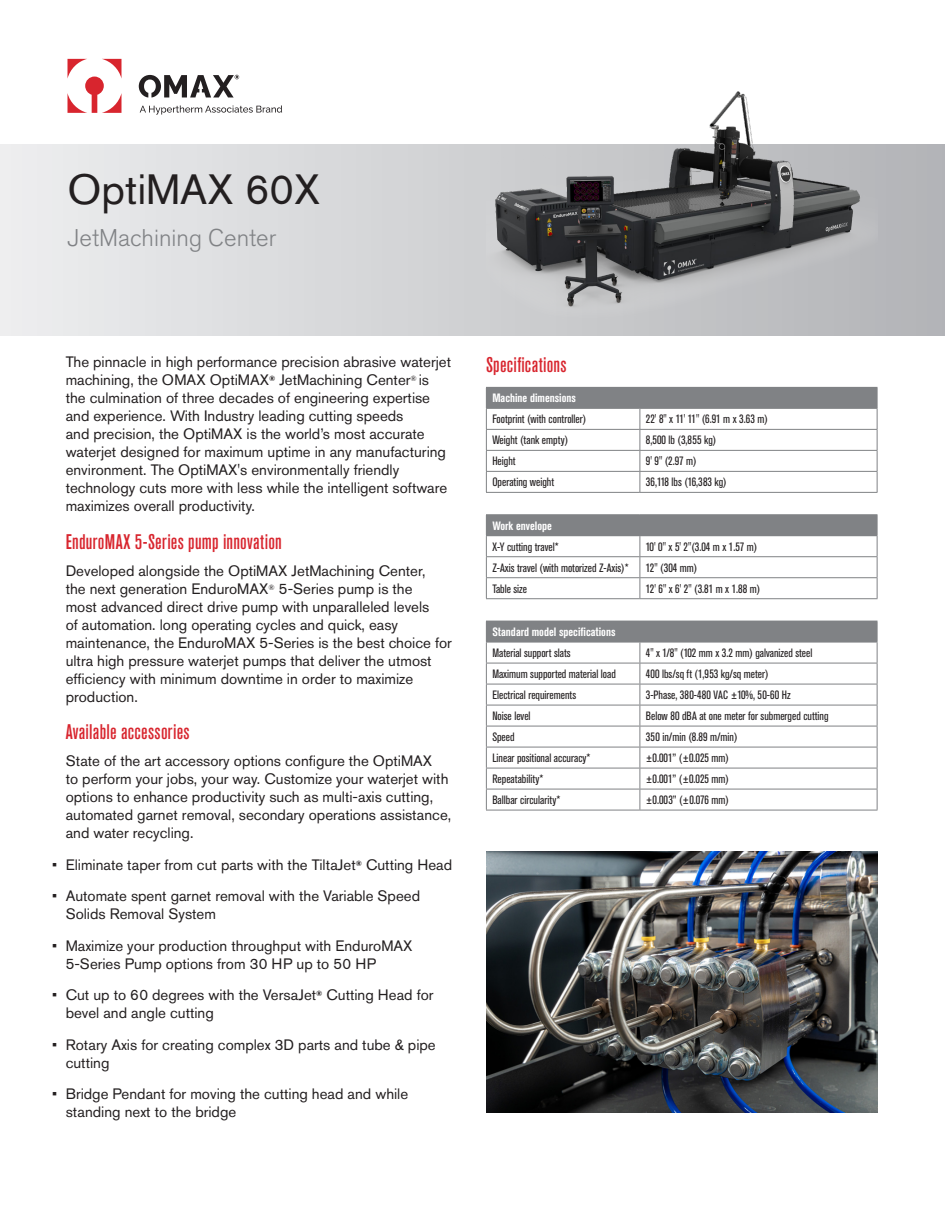
<style>
.page{position:relative;width:945px;height:1215px;background:#fff}
.page>*{position:absolute;margin:0;border:0;box-sizing:border-box;transform-origin:0 0}
.Cover_title_Data_-_28_30_reg_black{font:42px "Akzidenz Grotesk Pro";color:#231f20}
.Cover_subtitle_-_16_22_lgt_gray{font:300 24px "Akzidenz Grotesk Pro";color:#808285}
.Head_B_indent_-_14_16_med_cond_red{font:500 condensed 21px "Akzidenz Grotesk Pro";letter-spacing:.015em;color:#d8252e}
.Head_B_-_14_16_med_cond_red{font:500 condensed 21px "Akzidenz Grotesk Pro";letter-spacing:.015em;color:#d8252e}
.Text_10_12{font:15px/18px "Akzidenz Grotesk Pro";color:#231f20}
.Text_Bullets_-_space_after{font:15px/18px "Akzidenz Grotesk Pro";color:#231f20}
.Table_Text_left_-_8_9_reg_cond_black{font:condensed 12px "Akzidenz Grotesk Pro";color:#231f20}
.Table_Head_left_-_8_9_bold_cond_white{font:700 condensed 12px "Akzidenz Grotesk Pro";color:#fff}
</style>
<div class="page">
<div style="left:0;top:144px;width:945px;height:191px;background:linear-gradient(to right,#edeeef,#b2b3b6)"></div>
<div style="left:486px;top:387px;width:391px;height:21px;background:#808285"></div>
<hr style="left:640px;top:387px;width:238px;height:1px;background:#808285">
<hr style="left:486px;top:408px;width:154px;height:1px;background:#808285">
<hr style="left:640px;top:408px;width:238px;height:1px;background:#808285">
<hr style="left:486px;top:429px;width:154px;height:1px;background:#808285">
<hr style="left:640px;top:429px;width:238px;height:1px;background:#808285">
<hr style="left:486px;top:450px;width:154px;height:1px;background:#808285">
<hr style="left:640px;top:450px;width:238px;height:1px;background:#808285">
<hr style="left:486px;top:471px;width:154px;height:1px;background:#808285">
<svg style="left:486px;top:408px;width:1px;height:84px"></svg>
<hr style="left:640px;top:471px;width:238px;height:1px;background:#808285">
<svg style="left:640px;top:409px;width:1px;height:83px"></svg>
<svg style="left:877px;top:388px;width:1px;height:104px"></svg>
<hr style="left:486px;top:492px;width:154px;height:1px;background:#808285">
<hr style="left:640px;top:492px;width:238px;height:1px;background:#808285">
<div style="left:486px;top:515px;width:391px;height:21px;background:#808285"></div>
<hr style="left:486px;top:514px;width:154px;height:1px;background:#808285">
<hr style="left:640px;top:514px;width:238px;height:1px;background:#808285">
<hr style="left:486px;top:556px;width:154px;height:1px;background:#808285">
<hr style="left:640px;top:556px;width:238px;height:1px;background:#808285">
<hr style="left:486px;top:577px;width:154px;height:1px;background:#808285">
<svg style="left:486px;top:536px;width:1px;height:62px"></svg>
<hr style="left:640px;top:577px;width:238px;height:1px;background:#808285">
<svg style="left:640px;top:536px;width:1px;height:62px"></svg>
<svg style="left:877px;top:515px;width:1px;height:83px"></svg>
<hr style="left:486px;top:598px;width:154px;height:1px;background:#808285">
<hr style="left:640px;top:598px;width:238px;height:1px;background:#808285">
<div style="left:486px;top:621px;width:391px;height:21px;background:#808285"></div>
<hr style="left:486px;top:642px;width:154px;height:1px;background:#808285">
<hr style="left:640px;top:642px;width:238px;height:1px;background:#808285">
<hr style="left:486px;top:663px;width:154px;height:1px;background:#808285">
<hr style="left:640px;top:663px;width:238px;height:1px;background:#808285">
<hr style="left:486px;top:684px;width:154px;height:1px;background:#808285">
<hr style="left:640px;top:684px;width:238px;height:1px;background:#808285">
<hr style="left:486px;top:705px;width:154px;height:1px;background:#808285">
<hr style="left:640px;top:705px;width:238px;height:1px;background:#808285">
<hr style="left:486px;top:726px;width:154px;height:1px;background:#808285">
<hr style="left:640px;top:726px;width:238px;height:1px;background:#808285">
<hr style="left:486px;top:747px;width:154px;height:1px;background:#808285">
<hr style="left:640px;top:747px;width:238px;height:1px;background:#808285">
<hr style="left:486px;top:768px;width:154px;height:1px;background:#808285">
<hr style="left:640px;top:768px;width:238px;height:1px;background:#808285">
<hr style="left:486px;top:789px;width:154px;height:1px;background:#808285">
<svg style="left:486px;top:642px;width:1px;height:168px"></svg>
<hr style="left:640px;top:789px;width:238px;height:1px;background:#808285">
<svg style="left:640px;top:642px;width:1px;height:168px"></svg>
<svg style="left:877px;top:621px;width:1px;height:189px"></svg>
<hr style="left:486px;top:810px;width:154px;height:1px;background:#808285">
<hr style="left:640px;top:810px;width:238px;height:1px;background:#808285">
<svg style="left:68px;top:59px;width:53px;height:54px"></svg>
<svg style="left:139px;top:75px;width:100px;height:23px"></svg>
<svg style="left:140px;top:105px;width:142px;height:10px"></svg>
<img style="left:486px;top:91px;width:392px;height:231px">
<img style="left:486px;top:852px;width:392px;height:261px">
<p class="Cover_title_Data_-_28_30_reg_black" style="left:68px;top:162px;width:254px">OptiMAX 60X</p>
<p class="Cover_subtitle_-_16_22_lgt_gray" style="left:68px;top:222px;width:210px">JetMachining Center</p>
<p class="Text_10_12" style="left:66px;top:353px;width:387px">The pinnacle in high performance precision abrasive waterjet machining, the OMAX OptiMAX<sup>®</sup> JetMachining Center<sup>®</sup> is the culmination of three decades of engineering expertise and experience. With Industry leading cutting speeds<br>and precision, the OptiMAX is the world’s most accurate waterjet designed for maximum uptime in any manufacturing environment. The OptiMAX's environmentally friendly technology cuts more with less while the intelligent software maximizes overall productivity.</p>
<p class="Head_B_indent_-_14_16_med_cond_red" style="left:66px;top:528px;width:218px">EnduroMAX 5-Series pump innovation</p>
<p class="Text_10_12" style="left:66px;top:561px;width:388px">Developed alongside the OptiMAX JetMachining Center,<br>the next generation EnduroMAX<sup>®</sup> 5-Series pump is the<br>most advanced direct drive pump with unparalleled levels<br>of automation. long operating cycles and quick, easy maintenance, the EnduroMAX 5-Series is the best choice for ultra high pressure waterjet pumps that deliver the utmost efficiency with minimum downtime in order to maximize production.</p>
<p class="Head_B_indent_-_14_16_med_cond_red" style="left:66px;top:718px;width:126px">Available accessories</p>
<p class="Text_10_12" style="left:66px;top:752px;width:387px">State of the art accessory options configure the OptiMAX<br>to perform your jobs, your way. Customize your waterjet with options to enhance productivity such as multi-axis cutting, automated garnet removal, secondary operations assistance, and water recycling.</p>
<p class="Text_Bullets_-_space_after" style="left:52px;top:855px;width:401px">• Eliminate taper from cut parts with the TiltaJet<sup>®</sup> Cutting Head</p>
<p class="Text_Bullets_-_space_after" style="left:66px;top:887px;width:356px;text-indent:-14px">• Automate spent garnet removal with the Variable Speed<br>Solids Removal System</p>
<p class="Text_Bullets_-_space_after" style="left:66px;top:936px;width:348px;text-indent:-14px">• Maximize your production throughput with EnduroMAX<br>5-Series Pump options from 30 HP up to 50 HP</p>
<p class="Text_Bullets_-_space_after" style="left:66px;top:986px;width:369px;text-indent:-14px">• Cut up to 60 degrees with the VersaJet<sup>®</sup> Cutting Head for bevel and angle cutting</p>
<p class="Text_Bullets_-_space_after" style="left:66px;top:1035px;width:372px;text-indent:-14px">• Rotary Axis for creating complex 3D parts and tube &amp; pipe cutting</p>
<p class="Text_Bullets_-_space_after" style="left:66px;top:1085px;width:344px;text-indent:-14px">• Bridge Pendant for moving the cutting head and while standing next to the bridge</p>
<p class="Head_B_-_14_16_med_cond_red" style="left:486px;top:351px;width:82px">Specifications</p>
<p class="Table_Head_left_-_8_9_bold_cond_white" style="left:492px;top:390px;width:85px">Machine dimensions</p>
<p class="Table_Text_left_-_8_9_reg_cond_black" style="left:492px;top:411px;width:96px">Footprint (with controller)</p>
<p class="Table_Text_left_-_8_9_reg_cond_black" style="left:646px;top:411px;width:124px">22' 8" x 11' 11" (6.91 m x 3.63 m)</p>
<p class="Table_Text_left_-_8_9_reg_cond_black" style="left:492px;top:432px;width:77px">Weight (tank empty)</p>
<p class="Table_Text_left_-_8_9_reg_cond_black" style="left:646px;top:432px;width:72px">8,500 lb (3,855 kg)</p>
<p class="Table_Text_left_-_8_9_reg_cond_black" style="left:492px;top:453px;width:25px">Height</p>
<p class="Table_Text_left_-_8_9_reg_cond_black" style="left:646px;top:453px;width:52px">9' 9" (2.97 m)</p>
<p class="Table_Text_left_-_8_9_reg_cond_black" style="left:492px;top:474px;width:63px">Operating weight</p>
<p class="Table_Text_left_-_8_9_reg_cond_black" style="left:646px;top:474px;width:82px">36,118 lbs (16,383 kg)</p>
<p class="Table_Head_left_-_8_9_bold_cond_white" style="left:492px;top:518px;width:61px">Work envelope</p>
<p class="Table_Text_left_-_8_9_reg_cond_black" style="left:492px;top:539px;width:68px">X-Y cutting travel*</p>
<p class="Table_Text_left_-_8_9_reg_cond_black" style="left:646px;top:539px;width:113px">10' 0" x 5' 2"(3.04 m x 1.57 m)</p>
<p class="Table_Text_left_-_8_9_reg_cond_black" style="left:492px;top:560px;width:138px">Z-Axis travel (with motorized Z-Axis)*</p>
<p class="Table_Text_left_-_8_9_reg_cond_black" style="left:646px;top:560px;width:53px">12" (304 mm)</p>
<p class="Table_Text_left_-_8_9_reg_cond_black" style="left:492px;top:581px;width:36px">Table size</p>
<p class="Table_Text_left_-_8_9_reg_cond_black" style="left:646px;top:581px;width:116px">12' 6" x 6' 2" (3.81 m x 1.88 m)</p>
<p class="Table_Head_left_-_8_9_bold_cond_white" style="left:492px;top:624px;width:125px">Standard model specifications</p>
<p class="Table_Text_left_-_8_9_reg_cond_black" style="left:492px;top:645px;width:80px">Material support slats</p>
<p class="Table_Text_left_-_8_9_reg_cond_black" style="left:646px;top:645px;width:168px">4" x 1/8" (102 mm x 3.2 mm) galvanized steel</p>
<p class="Table_Text_left_-_8_9_reg_cond_black" style="left:492px;top:666px;width:125px">Maximum supported material load</p>
<p class="Table_Text_left_-_8_9_reg_cond_black" style="left:646px;top:666px;width:124px">400 lbs/sq ft (1,953 kg/sq meter)</p>
<p class="Table_Text_left_-_8_9_reg_cond_black" style="left:492px;top:687px;width:85px">Electrical requirements</p>
<p class="Table_Text_left_-_8_9_reg_cond_black" style="left:646px;top:687px;width:146px">3-Phase, 380-480 VAC ±10%, 50-60 Hz</p>
<p class="Table_Text_left_-_8_9_reg_cond_black" style="left:492px;top:708px;width:40px">Noise level</p>
<p class="Table_Text_left_-_8_9_reg_cond_black" style="left:646px;top:708px;width:184px">Below 80 dBA at one meter for submerged cutting</p>
<p class="Table_Text_left_-_8_9_reg_cond_black" style="left:492px;top:729px;width:24px">Speed</p>
<p class="Table_Text_left_-_8_9_reg_cond_black" style="left:646px;top:729px;width:93px">350 in/min (8.89 m/min)</p>
<p class="Table_Text_left_-_8_9_reg_cond_black" style="left:492px;top:750px;width:100px">Linear positional accuracy*</p>
<p class="Table_Text_left_-_8_9_reg_cond_black" style="left:646px;top:750px;width:85px">±0.001” (±0.025 mm)</p>
<p class="Table_Text_left_-_8_9_reg_cond_black" style="left:492px;top:771px;width:53px">Repeatability*</p>
<p class="Table_Text_left_-_8_9_reg_cond_black" style="left:646px;top:771px;width:85px">±0.001” (±0.025 mm)</p>
<p class="Table_Text_left_-_8_9_reg_cond_black" style="left:492px;top:792px;width:69px">Ballbar circularity*</p>
<p class="Table_Text_left_-_8_9_reg_cond_black" style="left:646px;top:792px;width:85px">±0.003” (±0.076 mm)</p>
</div>
